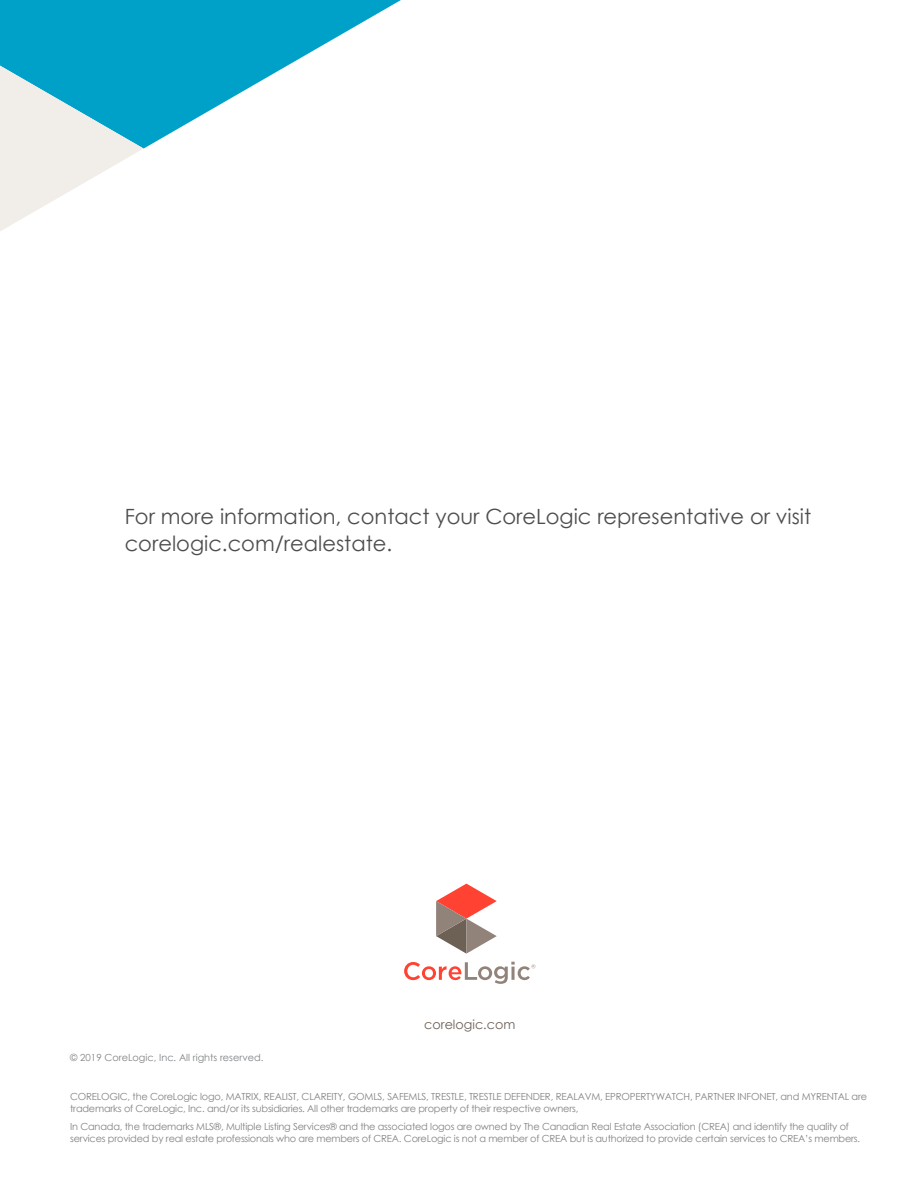
<style>
.page{position:relative;width:918px;height:1188px;background:#fff}
.page>*{position:absolute;margin:0;border:0;box-sizing:border-box;transform-origin:0 0}
.t1{font:21px/27px "Century Gothic";color:#4d4d4f}
.t2{font:12.75px "Century Gothic";color:#6d6055}
.t3{font:9.75px/12px "Century Gothic";letter-spacing:-.02em;color:#808285}
.t4{font:9.75px "Century Gothic";color:#808285}
</style>
<div class="page">
<svg style="left:0;top:0;width:401px;height:149px;fill:#00a1c9"></svg>
<svg style="left:0;top:58px;width:144px;height:173px"></svg>
<svg style="left:436px;top:884px;width:61px;height:70px"></svg>
<svg style="left:404px;top:962px;width:131px;height:22px"></svg>
<h1 class="t1" style="left:125px;top:503px;width:688px">For more information, contact your CoreLogic representative or visit corelogic.com/realestate.</h1>
<h2 class="t2" style="left:424px;top:1016px;width:93px">corelogic.com</h2>
<p class="t4" style="left:70px;top:1050px;width:195px">© 2019 CoreLogic, Inc. All rights reserved.</p>
<p class="t3" style="left:70px;top:1090px;width:798px">CORELOGIC, the CoreLogic logo, MATRIX, REALIST, CLAREITY, GOMLS, SAFEMLS, TRESTLE, TRESTLE DEFENDER, REALAVM, EPROPERTYWATCH, PARTNER INFONET, and MYRENTAL are trademarks of CoreLogic, Inc. and/or its subsidiaries. All other trademarks are property of their respective owners,</p>
<p class="t3" style="left:70px;top:1120px;width:792px">In Canada, the trademarks MLS®, Multiple Listing Services® and the associated logos are owned by The Canadian Real Estate Association (CREA) and identify the quality of services provided by real estate professionals who are members of CREA. CoreLogic is not a member of CREA but is authorized to provide certain services to CREA’s members.</p>
</div>
